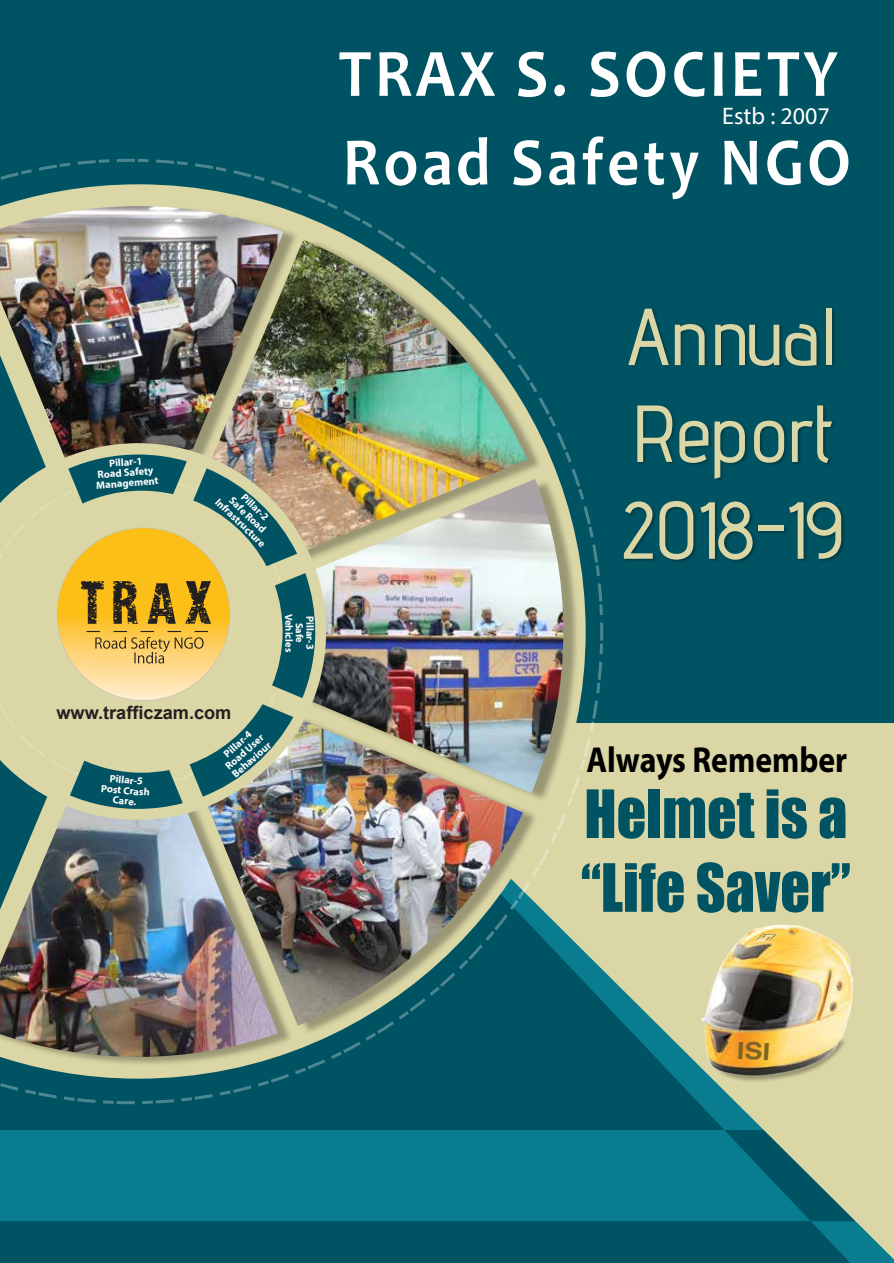
<style>
.page{position:relative;width:894px;height:1263px;background:#fff}
.page>*{position:absolute;margin:0;border:0;box-sizing:border-box;transform-origin:0 0}
.t1{font:500 80.7px/96.8px "Advent Pro";color:#dbd6a5;text-align:justify}
.t2{font:700 68.4px/88.5px "Candara";letter-spacing:.055em;color:#fff;scale:.91 1}
.t3{font:61.5px/73.8px "Impact";color:#005362;scale:.94 1}
.t4{font:700 36.15px "Myriad Pro";color:#000;scale:.88 1}
.t5{font:24px "Myriad Pro";color:#fff}
.t6{font:700 18.15px "Arial";color:#242020}
.t7{font:700 10.5px/10.5px "Myriad Pro";letter-spacing:-.01em;color:#fff;text-align:center}
</style>
<div class="page">
<div style="left:0;top:811px;width:893px;height:452px;background:#005362"></div>
<svg style="left:847px;top:1259px;width:46px;height:4px"></svg>
<div style="left:0;top:0;width:893px;height:722px;background:#005362"></div>
<img style="left:0;top:158px;width:893px;height:1070px">
<img style="left:326px;top:479px;width:237px;height:314px">
<img style="left:283px;top:239px;width:244px;height:322px">
<img style="left:278px;top:705px;width:244px;height:320px">
<img style="left:0;top:206px;width:283px;height:116px">
<img style="left:0;top:941px;width:278px;height:116px">
<img style="left:315px;top:443px;width:11px;height:377px">
<img style="left:620px;top:294px;width:228px;height:288px">
<img style="left:0;top:322px;width:315px;height:619px">
<img style="left:662px;top:986px;width:231px;height:147px">
<img style="left:697px;top:918px;width:162px;height:162px">
<img style="left:754px;top:933px;width:22px;height:7px">
<svg style="left:737px;top:1041px;width:31px;height:19px"></svg>
<h2 class="t2" style="left:338px;top:28px;width:564px">TRAX S. SOCIETY<br>Road Safety NGO</h2>
<h3 class="t5" style="left:722px;top:101px;width:109px">Estb : 2007</h3>
<p class="t7" style="left:94px;top:458px;width:64px;rotate:-4deg">Pillar-1<br>Road Safety<br>Management</p>
<p class="t7" style="left:239px;top:477px;width:66px;line-height:21px;rotate:44deg">Pillar-2<br>Infrastructure</p>
<p class="t7" style="left:235px;top:494px;width:48px;rotate:44deg">Safe Road</p>
<p class="t7" style="left:315px;top:613px;width:40px;rotate:90deg">Pillar-3<br>Safe<br>Vehicles</p>
<h3 class="t6" style="left:56px;top:701px;width:176px">www.trafficzam.com</h3>
<p class="t7" style="left:102px;top:772px;width:50px;rotate:5deg">Pillar-5<br>Post Crash<br>Care.</p>
<p class="t7" style="left:216px;top:755px;width:50px;rotate:-41deg">Pillar-4<br>Road User<br>Behaviour</p>
<h1 class="t1" style="left:622px;top:287px;width:222px">Annual Report 2018-19</h1>
<h3 class="t4" style="left:586px;top:736px;width:298px">Always Remember</h3>
<h3 class="t3" style="left:580px;top:775px;width:288px">Helmet is a “Life Saver”</h3>
</div>
